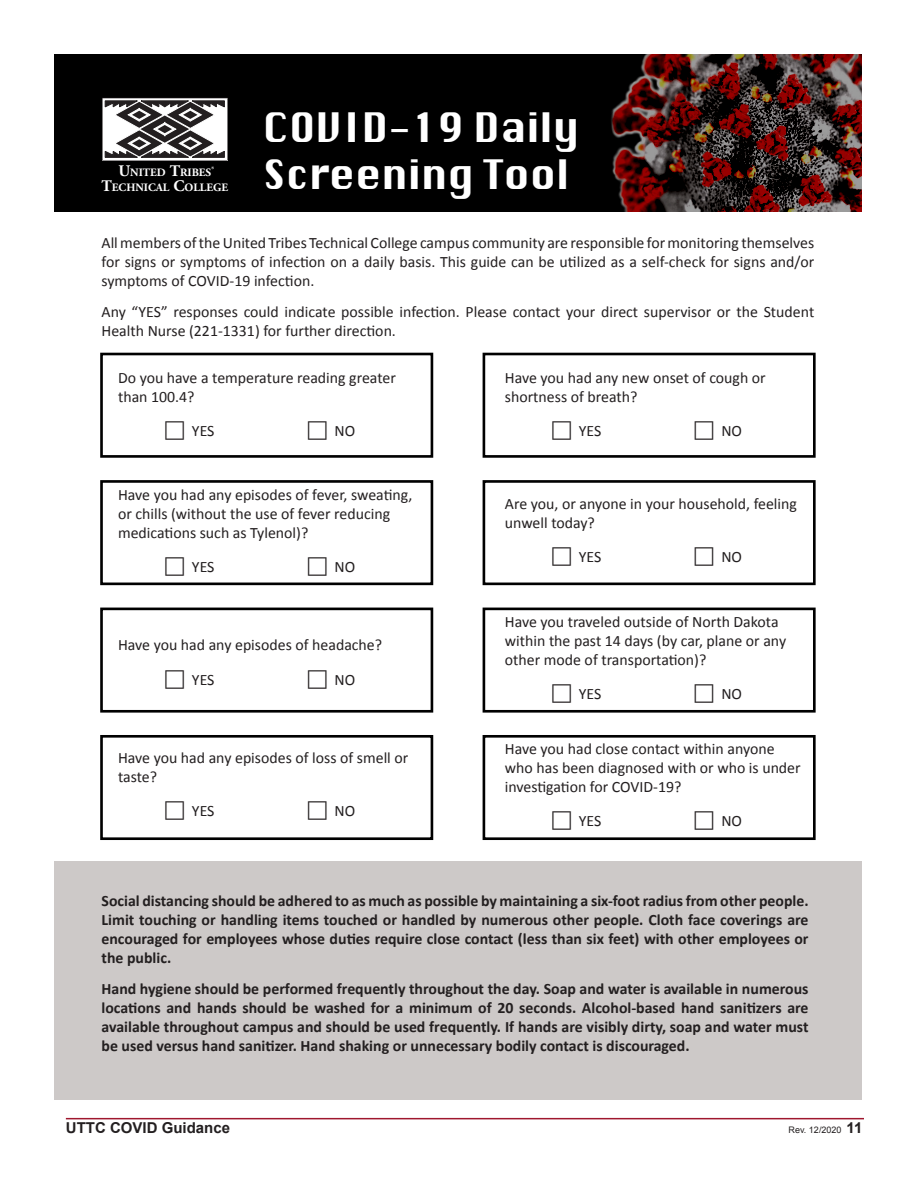
<style>
.page{position:relative;width:918px;height:1188px;background:#fff}
.page>*{position:absolute;margin:0;border:0;box-sizing:border-box;transform-origin:0 0}
.t1{font:39.6px/47.5px "Krungthep";color:#fff}
.t2{font:15.9px/19px "Calibri";color:#231f20}
.t3{font:700 15.9px/19px "Calibri";color:#231f20;text-align:justify}
.t4{font:700 15px "Arial";color:#231f20}
.t5{font:700 11.25px/14.9px "Adobe Garamond Pro";color:#fff;text-align:center}
.t6{font:9px "Arial";color:#231f20}
.s1{font-size:16.05px}
.s2{font-weight:700;font-size:15px}
</style>
<div class="page">
<hr style="left:66px;top:1118px;width:798px;height:1px;background:#9f172e">
<div style="left:100px;top:353px;width:333px;height:105px;border:3px solid #000"></div>
<div style="left:483px;top:353px;width:333px;height:105px;border:3px solid #000"></div>
<div style="left:100px;top:480px;width:333px;height:105px;border:3px solid #000"></div>
<div style="left:483px;top:480px;width:333px;height:105px;border:3px solid #000"></div>
<div style="left:100px;top:608px;width:333px;height:105px;border:3px solid #000"></div>
<div style="left:483px;top:608px;width:333px;height:105px;border:3px solid #000"></div>
<div style="left:100px;top:735px;width:333px;height:105px;border:3px solid #000"></div>
<div style="left:483px;top:735px;width:333px;height:105px;border:3px solid #000"></div>
<div style="left:54px;top:861px;width:808px;height:238px;background:#cdc9c8"></div>
<div style="left:54px;top:54px;width:808px;height:158px;background:#000"></div>
<svg style="left:102px;top:98px;width:126px;height:62px"></svg>
<img style="left:611px;top:54px;width:251px;height:158px">
<p class="t5" style="left:102px;top:165px;width:128px"><span class="s1">U</span>NITED <span class="s1">T</span>RIBES<br><span class="s1">T</span>ECHNICAL <span class="s1">C</span>OLLEGE</p>
<p class="t1" style="left:263px;top:104px;width:318px">COVID-19 Daily<br>Screening Tool</p>
<p class="t2" style="left:102px;top:233px;width:714px;text-align:justify">All members of the United Tribes Technical College campus community are responsible for monitoring themselves for signs or symptoms of infection on a daily basis. This guide can be utilized as a self-check for signs and/or symptoms of COVID-19 infection.</p>
<p class="t2" style="left:102px;top:302px;width:714px">Any “YES” responses could indicate possible infection. Please contact your direct supervisor or the Student<br>Health Nurse (221-1331) for further direction.</p>
<p class="t2" style="left:118px;top:368px;width:279px">Do you have a temperature reading greater than 100.4?</p>
<p class="t2" style="left:192px;top:422px;width:24px">YES</p>
<p class="t2" style="left:335px;top:422px;width:22px">NO</p>
<p class="t2" style="left:118px;top:485px;width:296px">Have you had any episodes of fever, sweating, or chills (without the use of fever reducing medications such as Tylenol)?</p>
<p class="t2" style="left:192px;top:557px;width:24px">YES</p>
<p class="t2" style="left:335px;top:557px;width:22px">NO</p>
<p class="t2" style="left:192px;top:628px;width:192px;line-height:34px;text-indent:-74px">Have you had any episodes of headache?<br>YES</p>
<p class="t2" style="left:335px;top:670px;width:22px">NO</p>
<p class="t2" style="left:118px;top:748px;width:292px">Have you had any episodes of loss of smell or taste?</p>
<p class="t2" style="left:192px;top:801px;width:24px">YES</p>
<p class="t2" style="left:335px;top:801px;width:22px">NO</p>
<p class="t2" style="left:505px;top:368px;width:262px">Have you had any new onset of cough or shortness of breath?</p>
<p class="t2" style="left:579px;top:422px;width:24px">YES</p>
<p class="t2" style="left:721px;top:422px;width:22px">NO</p>
<p class="t2" style="left:505px;top:494px;width:294px">Are you, or anyone in your household, feeling unwell today?</p>
<p class="t2" style="left:579px;top:547px;width:24px">YES</p>
<p class="t2" style="left:721px;top:547px;width:22px">NO</p>
<p class="t2" style="left:505px;top:613px;width:283px">Have you traveled outside of North Dakota within the past 14 days (by car, plane or any other mode of transportation)?</p>
<p class="t2" style="left:579px;top:685px;width:24px">YES</p>
<p class="t2" style="left:721px;top:685px;width:22px">NO</p>
<p class="t2" style="left:505px;top:739px;width:297px">Have you had close contact within anyone who has been diagnosed with or who is under investigation for COVID-19?</p>
<p class="t2" style="left:579px;top:811px;width:24px">YES</p>
<p class="t2" style="left:721px;top:811px;width:22px">NO</p>
<p class="t3" style="left:102px;top:891px;width:709px">Social distancing should be adhered to as much as possible by maintaining a six-foot radius from other people.<br>Limit touching or handling items touched or handled by numerous other people. Cloth face coverings are encouraged for employees whose duties require close contact (less than six feet) with other employees or the public.</p>
<p class="t3" style="left:102px;top:979px;width:709px">Hand hygiene should be performed frequently throughout the day. Soap and water is available in numerous locations and hands should be washed for a minimum of 20 seconds. Alcohol-based hand sanitizers are available throughout campus and should be used frequently. If hands are visibly dirty, soap and water must be used versus hand sanitizer. Hand shaking or unnecessary bodily contact is discouraged.</p>
<p class="t4" style="left:66px;top:1118px;width:166px">UTTC COVID Guidance</p>
<p class="t6" style="left:789px;top:1124px;width:75px">Rev. 12/2020 <span class="s2">11</span></p>
</div>
